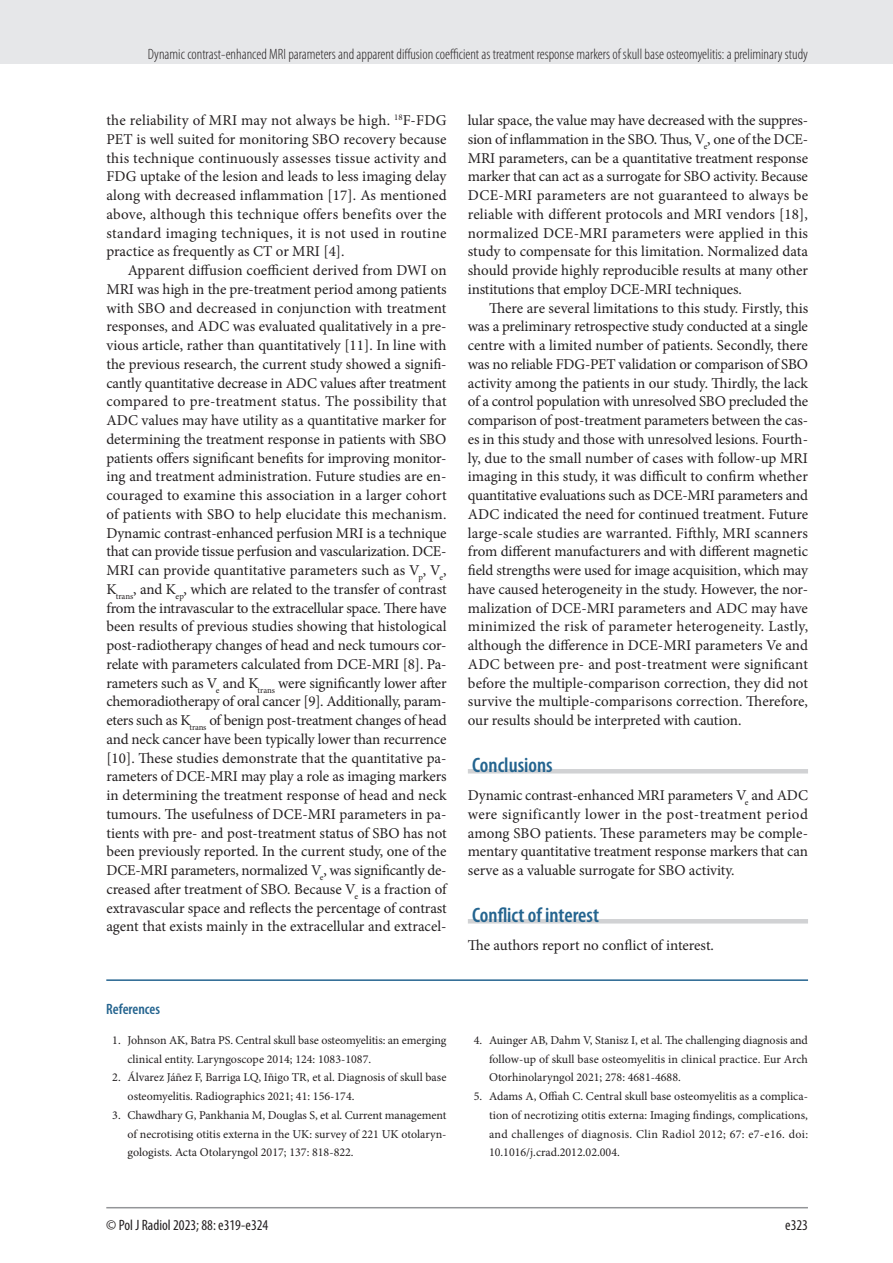
<style>
.page{position:relative;width:893px;height:1263px;background:#fff}
.page>*{position:absolute;margin:0;border:0;box-sizing:border-box;transform-origin:0 0}
.srodtytul_1{font:600 condensed 21px "Myriad Pro";color:#24648f}
.tekst{font:15px/18.8px "Minion Pro";letter-spacing:-.005em;color:#231f20;text-align:justify}
.tekst_bez_wciecia{font:15px/18.8px "Minion Pro";letter-spacing:-.005em;color:#231f20;text-align:justify}
.t1{font:300 condensed 15px "Myriad Pro";color:#231f20}
.t2{font:condensed 15px "Myriad Pro";color:#231f20}
.Pism{font:600 condensed 15px "Myriad Pro";color:#24648f}
.t3{font:12px/18.8px "Minion Pro";color:#231f20;text-align:justify}
</style>
<div class="page">
<div style="left:0;top:0;width:893px;height:64px;background:#e6e7e9"></div>
<hr style="left:106px;top:1207px;width:702px;height:1px;background:#939598">
<hr style="left:468px;top:769px;width:340px;height:4px;background:#d1d2d4">
<hr style="left:468px;top:919px;width:340px;height:4px;background:#d1d2d4">
<hr style="left:106px;top:979px;width:702px;height:2px;background:#24648f">
<p class="t1" style="left:148px;top:45px;width:661px">Dynamic contrast-enhanced MRI parameters and apparent diffusion coefficient as treatment response markers of skull base osteomyelitis: a preliminary study</p>
<p class="tekst" style="left:106px;top:111px;width:342px">the reliability of MRI may not always be high. <sup>18</sup>F-FDG PET is well suited for monitoring SBO recovery because this technique continuously assesses tissue activity and FDG uptake of the lesion and leads to less imaging delay along with decreased inflammation [17]. As mentioned above, although this technique offers benefits over the standard imaging techniques, it is not used in routine practice as frequently as CT or MRI [4].</p>
<p class="tekst" style="left:106px;top:261px;width:342px;text-indent:21px">Apparent diffusion coefficient derived from DWI on MRI was high in the pre-treatment period among patients with SBO and decreased in conjunction with treatment responses, and ADC was evaluated qualitatively in a pre&shy;vious article, rather than quantitatively [11]. In line with the previous research, the current study showed a signifi&shy;cantly quantitative decrease in ADC values after treatment compared to pre-treatment status. The possibility that ADC values may have utility as a quantitative marker for determining the treatment response in patients with SBO patients offers significant benefits for improving monitor&shy;ing and treatment administration. Future studies are en&shy;couraged to examine this association in a larger cohort of patients with SBO to help elucidate this mechanism.<br>Dynamic contrast-enhanced perfusion MRI is a technique that can provide tissue perfusion and vascularization. DCE-MRI can provide quantitative parameters such as V<sub>p</sub>, V<sub>e</sub>, K<sub>trans</sub>, and K<sub>ep</sub>, which are related to the transfer of contrast from the intravascular to the extracellular space. There have been results of previous studies showing that histological post-radiotherapy changes of head and neck tumours cor&shy;relate with parameters calculated from DCE-MRI [8]. Pa&shy;rameters such as V<sub>e</sub> and K<sub>trans</sub> were significantly lower after chemoradiotherapy of oral cancer [9]. Additionally, param&shy;eters such as K<sub>trans</sub> of benign post-treatment changes of head and neck cancer have been typically lower than recurrence [10]. These studies demonstrate that the quantitative pa&shy;rameters of DCE-MRI may play a role as imaging markers in determining the treatment response of head and neck tumours. The usefulness of DCE-MRI parameters in pa&shy;tients with pre- and post-treatment status of SBO has not been previously reported. In the current study, one of the DCE-MRI parameters, normalized V<sub>e</sub>, was significantly de&shy;creased after treatment of SBO. Because V<sub>e</sub> is a fraction of extravascular space and reflects the percentage of contrast agent that exists mainly in the extracellular and extracel-</p>
<p class="Pism" style="left:106px;top:1000px;width:55px">References</p>
<p class="t3" style="left:128px;top:1031px;width:320px;text-indent:-15px">1. Johnson AK, Batra PS. Central skull base osteomyelitis: an emerging clinical entity. Laryngoscope 2014; 124: 1083-1087.</p>
<p class="t3" style="left:128px;top:1068px;width:320px;text-indent:-15px">2. Álvarez Jáñez F, Barriga LQ, Iñigo TR, et al. Diagnosis of skull base osteomyelitis. Radiographics 2021; 41: 156-174.</p>
<p class="t3" style="left:128px;top:1106px;width:320px;text-indent:-15px">3. Chawdhary G, Pankhania M, Douglas S, et al. Current management of necrotising otitis externa in the UK: survey of 221 UK otolaryn&shy;gologists. Acta Otolaryngol 2017; 137: 818-822.</p>
<p class="tekst" style="left:468px;top:111px;width:342px">lular space, the value may have decreased with the suppres&shy;sion of inflammation in the SBO. Thus, V<sub>e</sub>, one of the DCE-MRI parameters, can be a quantitative treatment response marker that can act as a surrogate for SBO activity. Because DCE-MRI parameters are not guaranteed to always be reliable with different protocols and MRI vendors [18], normalized DCE-MRI parameters were applied in this study to compensate for this limitation. Normalized data should provide highly reproducible results at many other institutions that employ DCE-MRI techniques.</p>
<p class="tekst" style="left:468px;top:298px;width:342px;text-indent:21px">There are several limitations to this study. Firstly, this was a preliminary retrospective study conducted at a single centre with a limited number of patients. Secondly, there was no reliable FDG-PET validation or comparison of SBO activity among the patients in our study. Thirdly, the lack of a control population with unresolved SBO precluded the comparison of post-treatment parameters between the cas&shy;es in this study and those with unresolved lesions. Fourth&shy;ly, due to the small number of cases with follow-up MRI imaging in this study, it was difficult to confirm whether quantitative evaluations such as DCE-MRI parameters and ADC indicated the need for continued treatment. Future large-scale studies are warranted. Fifthly, MRI scanners from different manufacturers and with different magnetic field strengths were used for image acquisition, which may have caused heterogeneity in the study. However, the nor&shy;malization of DCE-MRI parameters and ADC may have minimized the risk of parameter heterogeneity. Lastly, although the difference in DCE-MRI parameters Ve and ADC between pre- and post-treatment were significant before the multiple-comparison correction, they did not survive the multiple-comparisons correction. Therefore, our results should be interpreted with caution.</p>
<p class="srodtytul_1" style="left:472px;top:752px;width:82px">Conclusions</p>
<p class="tekst_bez_wciecia" style="left:468px;top:786px;width:342px">Dynamic contrast-enhanced MRI parameters V<sub>e</sub> and ADC were significantly lower in the post-treatment period among SBO patients. These parameters may be comple&shy;mentary quantitative treatment response markers that can serve as a valuable surrogate for SBO activity.</p>
<p class="srodtytul_1" style="left:472px;top:902px;width:128px">Conflict of interest</p>
<p class="tekst_bez_wciecia" style="left:468px;top:936px;width:248px">The authors report no conflict of interest.</p>
<p class="t3" style="left:489px;top:1031px;width:321px;text-indent:-15px">4. Auinger AB, Dahm V, Stanisz I, et al. The challenging diagnosis and follow-up of skull base osteomyelitis in clinical practice. Eur Arch Otorhinolaryngol 2021; 278: 4681-4688.</p>
<p class="t3" style="left:489px;top:1087px;width:321px;text-indent:-15px">5. Adams A, Offiah C. Central skull base osteomyelitis as a complica&shy;tion of necrotizing otitis externa: Imaging findings, complications, and challenges of diagnosis. Clin Radiol 2012; 67: e7-e16. doi:<br>10.1016/j.crad.2012.02.004.</p>
<p class="t2" style="left:106px;top:1216px;width:164px">© Pol J Radiol 2023; 88: e319-e324</p>
<p class="t2" style="left:785px;top:1216px;width:24px">e323</p>
</div>
